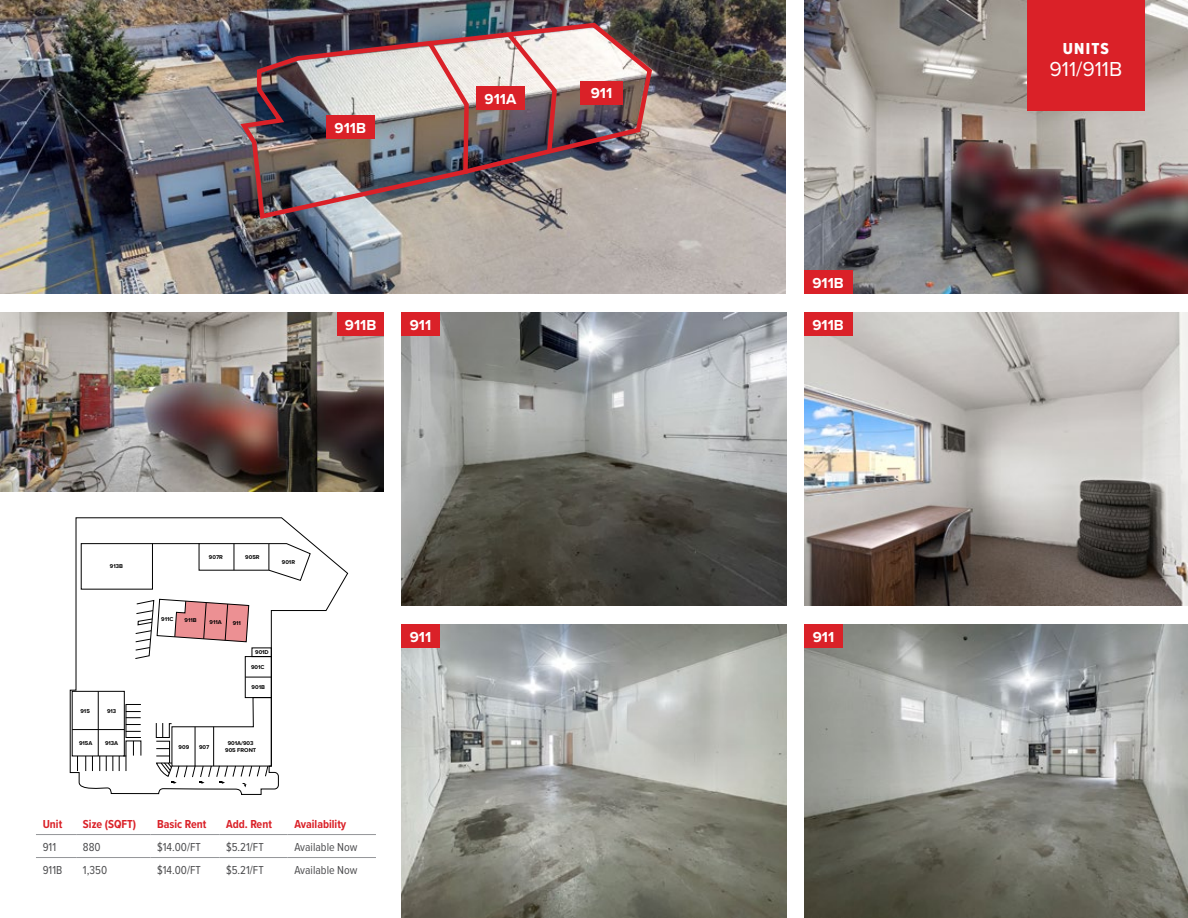
<style>
.page{position:relative;width:1188px;height:918px;background:#fff}
.page>*{position:absolute;margin:0;border:0;box-sizing:border-box;transform-origin:0 0}
.t1{font:21px "Proxima Nova";color:#fff}
.t2{font:16.5px "Proxima Nova Cond Extrabld";letter-spacing:.075em;color:#fff}
.t3{font:700 15px "Proxima Nova";color:#fff}
.t4{font:12px "Proxima Nova Cond";color:#4d4d4f}
.t5{font:700 12px "Proxima Nova Cond";color:#da2128}
.t6{font:700 5.85px/6.9px "Proxima Nova";color:#000;text-align:center}
</style>
<div class="page">
<img style="left:0;top:0;width:786px;height:294px">
<img style="left:804px;top:0;width:384px;height:294px">
<img style="left:804px;top:312px;width:384px;height:294px">
<img style="left:804px;top:624px;width:384px;height:294px">
<img style="left:401px;top:624px;width:386px;height:294px">
<img style="left:401px;top:312px;width:386px;height:294px">
<div style="left:804px;top:270px;width:48px;height:24px;background:#da2128"></div>
<div style="left:804px;top:312px;width:48px;height:24px;background:#da2128"></div>
<img style="left:237px;top:20px;width:418px;height:202px">
<div style="left:1027px;top:0;width:118px;height:110px;background:#da2128"></div>
<div style="left:804px;top:624px;width:39px;height:24px;background:#da2128"></div>
<div style="left:401px;top:624px;width:39px;height:24px;background:#da2128"></div>
<div style="left:401px;top:312px;width:39px;height:24px;background:#da2128"></div>
<img style="left:0;top:312px;width:384px;height:180px">
<hr style="left:36px;top:834px;width:40px;height:1px;background:#939598">
<hr style="left:76px;top:834px;width:74px;height:1px;background:#939598">
<hr style="left:150px;top:834px;width:69px;height:1px;background:#939598">
<hr style="left:219px;top:834px;width:69px;height:1px;background:#939598">
<hr style="left:288px;top:834px;width:88px;height:1px;background:#939598">
<hr style="left:36px;top:857px;width:40px;height:1px;background:#939598">
<hr style="left:76px;top:857px;width:74px;height:1px;background:#939598">
<hr style="left:150px;top:857px;width:69px;height:1px;background:#939598">
<hr style="left:219px;top:857px;width:69px;height:1px;background:#939598">
<hr style="left:288px;top:857px;width:88px;height:1px;background:#939598">
<div style="left:337px;top:312px;width:47px;height:24px;background:#da2128"></div>
<svg style="left:70px;top:517px;width:278px;height:278px"></svg>
<div style="left:72px;top:691px;width:53px;height:65px;border:1px solid #000"></div>
<hr style="left:72px;top:729px;width:52px;height:1px;background:#000">
<hr style="left:98px;top:691px;width:1px;height:65px;background:#000">
<svg style="left:85px;top:756px;width:1px;height:15px"></svg>
<svg style="left:92px;top:756px;width:1px;height:15px"></svg>
<svg style="left:99px;top:756px;width:1px;height:15px"></svg>
<svg style="left:106px;top:756px;width:1px;height:15px"></svg>
<svg style="left:77px;top:756px;width:1px;height:15px"></svg>
<svg style="left:113px;top:740px;width:28px;height:32px"></svg>
<div style="left:126px;top:704px;width:15px;height:34px;border:1px solid #000"></div>
<svg style="left:126px;top:711px;width:15px;height:7px"></svg>
<svg style="left:126px;top:724px;width:15px;height:1px"></svg>
<svg style="left:126px;top:731px;width:15px;height:1px"></svg>
<div style="left:245px;top:656px;width:27px;height:42px;border:1px solid #000"></div>
<div style="left:252px;top:648px;width:20px;height:9px;border:1px solid #000"></div>
<svg style="left:245px;top:677px;width:26px;height:1px"></svg>
<svg style="left:156px;top:697px;width:116px;height:90px"></svg>
<div style="left:81px;top:543px;width:72px;height:46px;border:1px solid #000"></div>
<div style="left:199px;top:543px;width:70px;height:27px;border:1px solid #000"></div>
<svg style="left:234px;top:544px;width:1px;height:26px"></svg>
<svg style="left:135px;top:599px;width:114px;height:60px"></svg>
<hr style="left:152px;top:543px;width:47px;height:1px;background:#000">
<svg style="left:268px;top:543px;width:43px;height:38px"></svg>
<h3 class="t3" style="left:335px;top:119px;width:33px">911B</h3>
<h3 class="t3" style="left:485px;top:90px;width:33px">911A</h3>
<h3 class="t3" style="left:345px;top:316px;width:33px">911B</h3>
<h3 class="t3" style="left:410px;top:316px;width:23px">911</h3>
<h3 class="t3" style="left:591px;top:85px;width:23px">911</h3>
<h3 class="t3" style="left:812px;top:274px;width:33px">911B</h3>
<h3 class="t3" style="left:812px;top:316px;width:33px">911B</h3>
<p class="t6" style="left:110px;top:563px;width:15px">913B</p>
<p class="t6" style="left:80px;top:708px;width:11px">915</p>
<p class="t6" style="left:107px;top:708px;width:11px">913</p>
<p class="t6" style="left:79px;top:740px;width:15px">915A</p>
<p class="t6" style="left:105px;top:739px;width:15px">913A</p>
<p class="t6" style="left:209px;top:554px;width:15px">907R</p>
<p class="t6" style="left:245px;top:554px;width:16px">905R</p>
<p class="t6" style="left:282px;top:558px;width:15px">901R</p>
<p class="t6" style="left:161px;top:615px;width:14px">911C</p>
<p class="t6" style="left:184px;top:617px;width:14px">911B</p>
<p class="t6" style="left:210px;top:619px;width:14px">911A</p>
<p class="t6" style="left:233px;top:620px;width:10px">911</p>
<p class="t6" style="left:255px;top:649px;width:15px">901D</p>
<p class="t6" style="left:251px;top:664px;width:15px">901C</p>
<p class="t6" style="left:252px;top:684px;width:15px">901B</p>
<p class="t6" style="left:179px;top:743px;width:12px">909</p>
<p class="t6" style="left:199px;top:743px;width:12px">907</p>
<p class="t6" style="left:225px;top:739px;width:33px">901A/903<br>905 FRONT</p>
<h3 class="t5" style="left:43px;top:815px;width:21px">Unit</h3>
<h3 class="t5" style="left:83px;top:815px;width:55px">Size (SQFT)</h3>
<h3 class="t5" style="left:157px;top:815px;width:51px">Basic Rent</h3>
<h3 class="t5" style="left:226px;top:815px;width:47px">Add. Rent</h3>
<h3 class="t5" style="left:294px;top:815px;width:53px">Availability</h3>
<h3 class="t4" style="left:43px;top:838px;width:15px">911</h3>
<h3 class="t4" style="left:83px;top:838px;width:19px">880</h3>
<h3 class="t4" style="left:157px;top:838px;width:45px">$14.00/FT</h3>
<h3 class="t4" style="left:226px;top:838px;width:39px">$5.21/FT</h3>
<h3 class="t4" style="left:294px;top:838px;width:65px">Available Now</h3>
<h3 class="t4" style="left:43px;top:861px;width:21px">911B</h3>
<h3 class="t4" style="left:83px;top:861px;width:26px">1,350</h3>
<h3 class="t4" style="left:157px;top:861px;width:45px">$14.00/FT</h3>
<h3 class="t4" style="left:226px;top:861px;width:39px">$5.21/FT</h3>
<h3 class="t4" style="left:294px;top:861px;width:65px">Available Now</h3>
<h3 class="t3" style="left:410px;top:628px;width:23px">911</h3>
<h3 class="t3" style="left:813px;top:628px;width:23px">911</h3>
<h2 class="t2" style="left:1063px;top:36px;width:48px">UNITS</h2>
<h1 class="t1" style="left:1050px;top:57px;width:74px">911/911B</h1>
</div>
